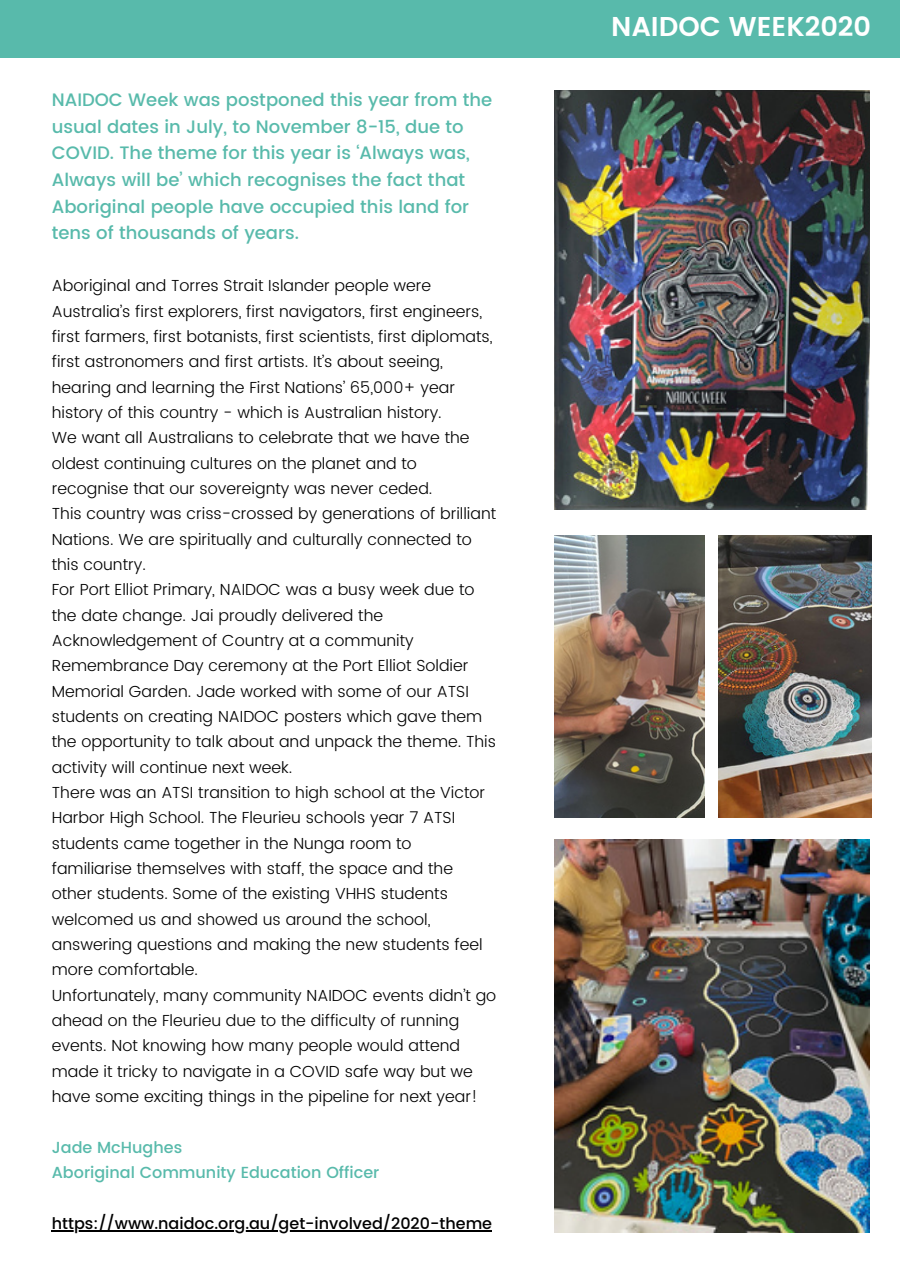
<style>
.page{position:relative;width:900px;height:1272px;background:#fff}
.page>*{position:absolute;margin:0;border:0;box-sizing:border-box;transform-origin:0 0}
.t1{font:600 27.2px "Poppins";color:#fff}
.t2{font:500 18px/26.8px "Poppins";color:#58baab}
.t3{font:300 16px/25.2px "Poppins";color:#000}
.t4{font:500 16px "Poppins";color:#000}
.t5{font:500 16px/25.2px "Poppins";color:#58baab}
</style>
<div class="page">
<div style="left:0;top:0;width:900px;height:58px;background:#58baab"></div>
<img style="left:554px;top:90px;width:315px;height:420px">
<hr style="left:52px;top:1230px;width:440px;height:1px;background:#000">
<img style="left:554px;top:839px;width:315px;height:393px">
<img style="left:554px;top:536px;width:150px;height:282px">
<img style="left:718px;top:536px;width:153px;height:282px">
<p class="t2" style="left:52px;top:86px;width:442px">NAIDOC Week was postponed this year from the usual dates in July, to November 8-15, due to COVID. The theme for this year is ‘Always was, Always will be’ which recognises the fact that Aboriginal people have occupied this land for tens of thousands of years.</p>
<p class="t3" style="left:52px;top:273px;width:446px">Aboriginal and Torres Strait Islander people were Australia’s first explorers, first navigators, first engineers, first farmers, first botanists, first scientists, first diplomats, first astronomers and first artists. It’s about seeing, hearing and learning the First Nations’ 65,000+ year history of this country - which is Australian history.<br>We want all Australians to celebrate that we have the oldest continuing cultures on the planet and to recognise that our sovereignty was never ceded.<br>This country was criss-crossed by generations of brilliant Nations. We are spiritually and culturally connected to this country.<br>For Port Elliot Primary, NAIDOC was a busy week due to the date change. Jai proudly delivered the Acknowledgement of Country at a community Remembrance Day ceremony at the Port Elliot Soldier Memorial Garden. Jade worked with some of our ATSI students on creating NAIDOC posters which gave them the opportunity to talk about and unpack the theme. This activity will continue next week.<br>There was an ATSI transition to high school at the Victor Harbor High School. The Fleurieu schools year 7 ATSI students came together in the Nunga room to<br>familiarise themselves with staff, the space and the other students. Some of the existing VHHS students welcomed us and showed us around the school, answering questions and making the new students feel more comfortable.<br>Unfortunately, many community NAIDOC events didn’t go ahead on the Fleurieu due to the difficulty of running events. Not knowing how many people would attend made it tricky to navigate in a COVID safe way but we have some exciting things in the pipeline for next year!</p>
<p class="t5" style="left:52px;top:1135px;width:329px">Jade McHughes<br>Aboriginal Community Education Officer</p>
<p class="t4" style="left:52px;top:1214px;width:442px">https://www.naidoc.org.au/get-involved/2020-theme</p>
<h1 class="t1" style="left:611px;top:11px;width:261px">NAIDOC WEEK2020</h1>
</div>
